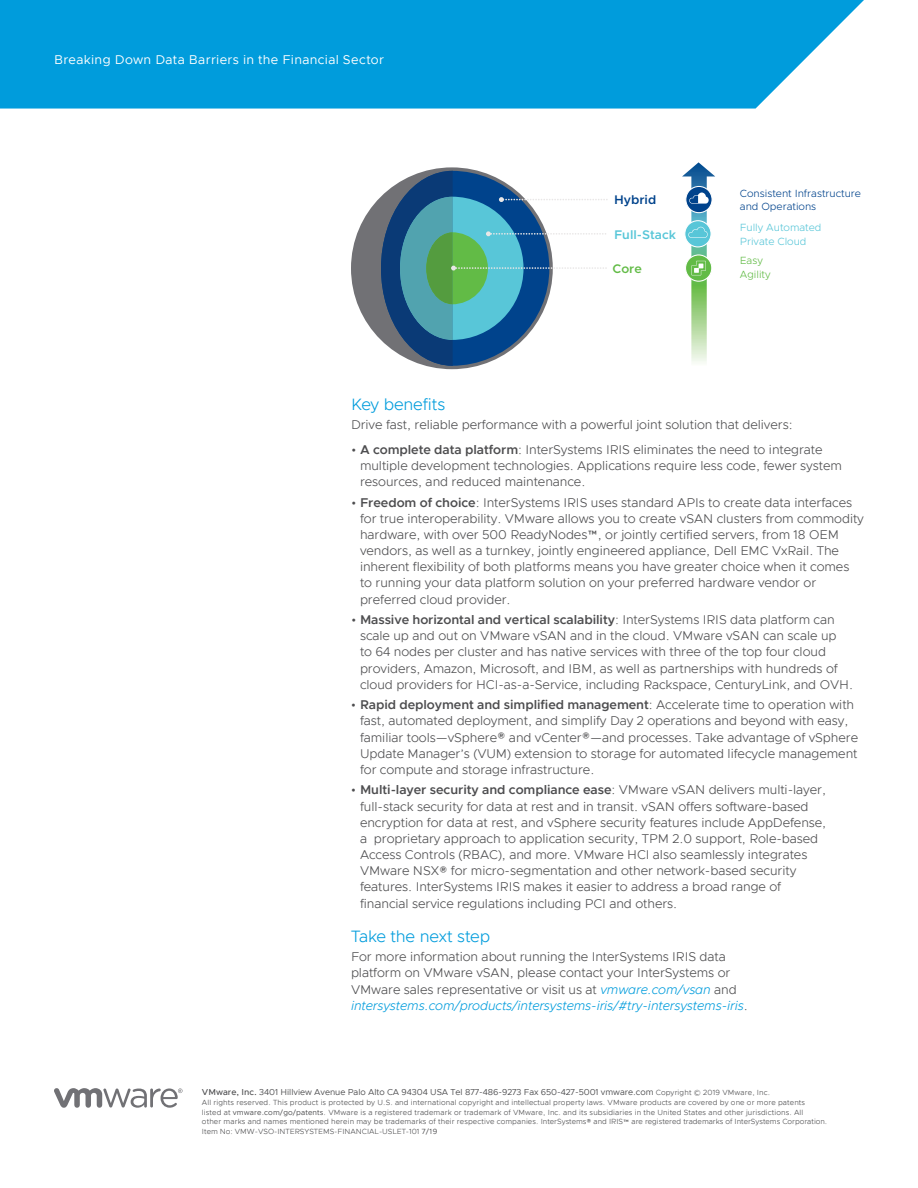
<style>
.page{position:relative;width:918px;height:1188px;background:#fff}
.page>*{position:absolute;margin:0;border:0;box-sizing:border-box;transform-origin:0 0}
.t1{font:300 16.5px "Metropolis";letter-spacing:-.01em;color:#009cdc}
.t2{font:300 12.75px/16.2px "Metropolis";letter-spacing:-.005em;color:#4d4d4f}
.t3{font:12.75px "Metropolis";letter-spacing:.025em;color:#fff}
.t4{font:600 12.6px "Metropolis";color:#58c6d8}
.t5{font:600 12.6px "Metropolis";color:#00438c}
.t6{font:600 12.6px "Metropolis";color:#62bb46}
.t7{font:300 10.5px/13.6px "Metropolis";color:#00438c}
.t8{font:300 10.5px/13.6px "Metropolis";color:#58c6d8}
.t9{font:300 10.5px/13.6px "Metropolis";color:#62bb46}
.t10{font:8.7px "Metropolis";letter-spacing:-.005em;color:#4d4d4f}
.t11{font:300 7.5px/9.8px "Metropolis";letter-spacing:.015em;color:#4d4d4f}
.s1{font-weight:600}
.s2{font-style:italic;color:#009cdc}
.s3{font-weight:500}
.s4{font-weight:300;font-size:7.5px}
.s5{font-weight:400}
</style>
<div class="page">
<svg style="left:54px;top:1088px;width:129px;height:20px"></svg>
<svg style="left:0;top:0;width:864px;height:109px;background:#10a2de"></svg>
<div style="left:351px;top:167px;width:202px;height:202px;background:#717175;border-radius:50%"></div>
<svg style="left:381px;top:171px;width:227px;height:196px"></svg>
<svg style="left:682px;top:162px;width:33px;height:201px"></svg>
<p class="t3" style="left:54px;top:52px;width:332px">Breaking Down Data Barriers in the Financial Sector</p>
<p class="t5" style="left:614px;top:192px;width:44px">Hybrid</p>
<p class="t4" style="left:614px;top:227px;width:63px">Full-Stack</p>
<p class="t6" style="left:613px;top:261px;width:31px">Core</p>
<p class="t7" style="left:740px;top:186px;width:123px">Consistent Infrastructure and Operations</p>
<p class="t8" style="left:740px;top:221px;width:83px">Fully Automated<br>Private Cloud</p>
<p class="t9" style="left:740px;top:254px;width:32px">Easy<br>Agility</p>
<p class="t1" style="left:351px;top:394px;width:96px">Key benefits</p>
<p class="t2" style="left:351px;top:416px;width:443px">Drive fast, reliable performance with a powerful joint solution that delivers:</p>
<p class="t2" style="left:360px;top:441px;width:484px;text-indent:-9px">• <span class="s1">A complete data platform</span>: InterSystems IRIS eliminates the need to integrate multiple development technologies. Applications require less code, fewer system resources, and reduced maintenance.</p>
<p class="t2" style="left:360px;top:494px;width:506px;text-indent:-9px">• <span class="s1">Freedom of choice</span>: InterSystems IRIS uses standard APIs to create data interfaces for true interoperability. VMware allows you to create vSAN clusters from commodity hardware, with over 500 ReadyNodes™, or jointly certified servers, from 18 OEM vendors, as well as a turnkey, jointly engineered appliance, Dell EMC VxRail. The inherent flexibility of both platforms means you have greater choice when it comes to running your data platform solution on your preferred hardware vendor or preferred cloud provider.</p>
<p class="t2" style="left:360px;top:612px;width:495px;text-indent:-9px">• <span class="s1">Massive horizontal and vertical scalability</span>: InterSystems IRIS data platform can scale up and out on VMware vSAN and in the cloud. VMware vSAN can scale up<br>to 64 nodes per cluster and has native services with three of the top four cloud providers, Amazon, Microsoft, and IBM, as well as partnerships with hundreds of cloud providers for HCI‑as‑a‑Service, including Rackspace, CenturyLink, and OVH.</p>
<p class="t2" style="left:360px;top:697px;width:500px;text-indent:-9px">• <span class="s1">Rapid deployment and simplified management</span>: Accelerate time to operation with fast, automated deployment, and simplify Day 2 operations and beyond with easy, familiar tools—vSphere® and vCenter®—and processes. Take advantage of vSphere Update Manager’s (VUM) extension to storage for automated lifecycle management for compute and storage infrastructure.</p>
<p class="t2" style="left:360px;top:782px;width:468px;text-indent:-9px">• <span class="s1">Multi‑layer security and compliance ease</span>: VMware vSAN delivers multi‑layer, full‑stack security for data at rest and in transit. vSAN offers software‑based encryption for data at rest, and vSphere security features include AppDefense, a proprietary approach to application security, TPM 2.0 support, Role‑based Access Controls (RBAC), and more. VMware HCI also seamlessly integrates VMware NSX® for micro‑segmentation and other network‑based security features. InterSystems IRIS makes it easier to address a broad range of financial service regulations including PCI and others.</p>
<p class="t1" style="left:351px;top:926px;width:141px">Take the next step</p>
<p class="t2" style="left:351px;top:948px;width:398px">For more information about running the InterSystems IRIS data platform on VMware vSAN, please contact your InterSystems or VMware sales representative or visit us at <span class="s2">vmware.com/vsan</span> and <span class="s2">intersystems.com/products/intersystems-iris/#try-intersystems-iris</span>.</p>
<p class="t10" style="left:202px;top:1087px;width:570px"><span class="s3">VMware, Inc.</span> 3401 Hillview Avenue Palo Alto CA 94304 USA Tel 877‑486‑9273 Fax 650‑427‑5001 vmware.com <span class="s4">Copyright © 2019 VMware, Inc.</span></p>
<p class="t11" style="left:202px;top:1097px;width:627px">All rights reserved. This product is protected by U.S. and international copyright and intellectual property laws. VMware products are covered by one or more patents<br>listed at <span class="s5">vmware.com/go/patents</span>. VMware is a registered trademark or trademark of VMware, Inc. and its subsidiaries in the United States and other jurisdictions. All<br>other marks and names mentioned herein may be trademarks of their respective companies. InterSystems® and IRIS™ are registered trademarks of InterSystems Corporation.<br>Item No: VMW-VSO- INTERSYSTEMS- FINANCIAL- USLET-101 <span class="s5">7/19</span></p>
</div>
